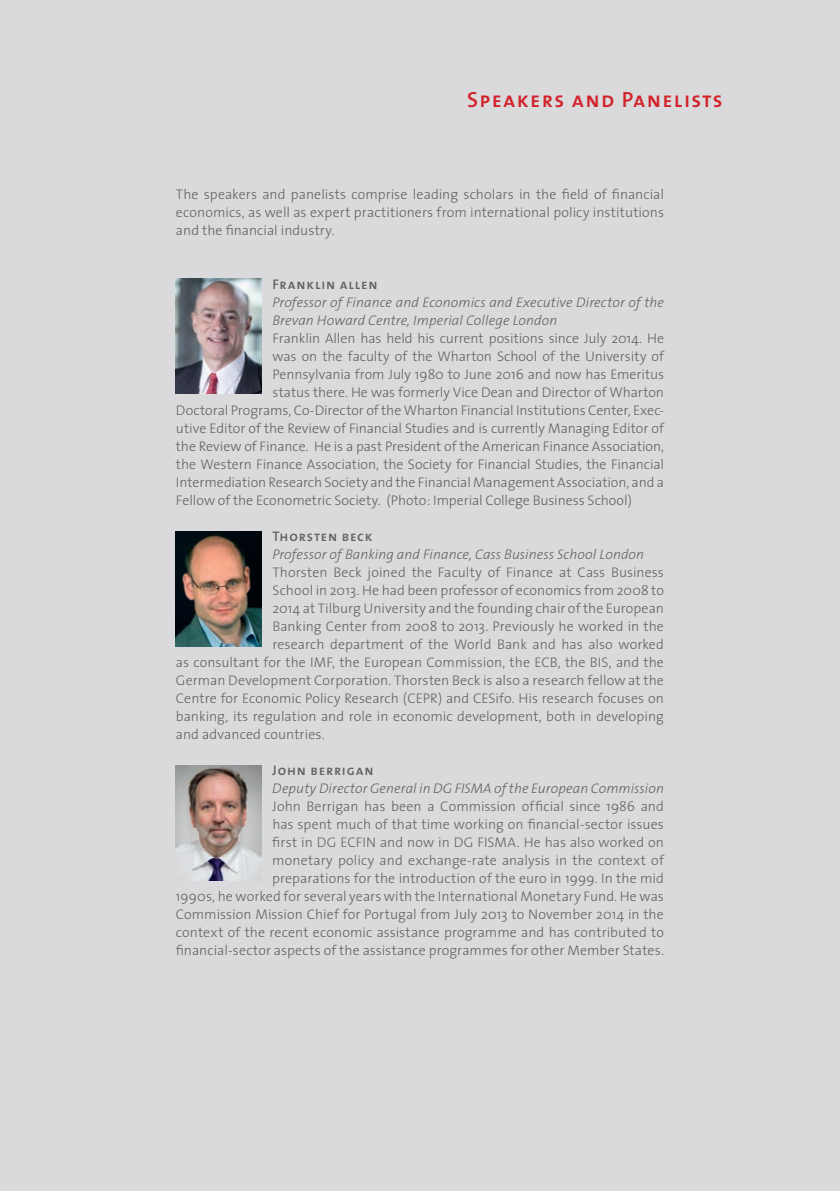
<style>
.page{position:relative;width:840px;height:1191px;background:#fff}
.page>*{position:absolute;margin:0;border:0;box-sizing:border-box;transform-origin:0 0}
.t1{font:22px "The Sans Semi Bold Caps";letter-spacing:.06em;color:#d1232a}
.t2{font:300 14px/18px "The Sans";color:#636366;text-align:justify}
.t3{font:italic 300 14px/18px "The Sans";letter-spacing:.005em;color:#636366}
.t4{font:14px "The Sans Semi Bold Caps";letter-spacing:.06em;color:#636366}
</style>
<div class="page">
<div style="left:0;top:0;width:839px;height:1191px;background:#dadadc"></div>
<img style="left:176px;top:279px;width:85px;height:114px">
<img style="left:176px;top:531px;width:85px;height:115px">
<img style="left:176px;top:766px;width:85px;height:114px">
<h1 class="t1" style="left:466px;top:81px;width:257px">Speakers and Panelists</h1>
<p class="t2" style="left:176px;top:185px;width:489px">The speakers and panelists comprise leading scholars in the field of financial economics, as well as expert practitioners from international policy institutions and the financial industry.</p>
<p class="t4" style="left:272px;top:272px;width:106px">Franklin allen</p>
<p class="t3" style="left:272px;top:293px;width:393px">Professor of Finance and Economics and Executive Director of the<br>Brevan Howard Centre, Imperial College London</p>
<p class="t2" style="left:272px;top:329px;width:393px">Franklin Allen has held his current positions since July 2014. He</p>
<p class="t2" style="left:272px;top:347px;width:393px">was on the faculty of the Wharton School of the University of</p>
<p class="t2" style="left:272px;top:365px;width:393px">Pennsylvania from July 1980 to June 2016 and now has Emeritus</p>
<p class="t2" style="left:272px;top:383px;width:393px">status there. He was formerly Vice Dean and Director of Wharton</p>
<p class="t2" style="left:176px;top:401px;width:489px">Doctoral Programs, Co-Director ofthe Wharton Financial Institutions Center, Exec-</p>
<p class="t2" style="left:176px;top:419px;width:489px">utive Editor of the Review of Financial Studies and is currently Managing Editor of</p>
<p class="t2" style="left:176px;top:437px;width:489px">the Review of Finance. He is a past President of the American Finance Association,</p>
<p class="t2" style="left:176px;top:455px;width:489px">the Western Finance Association, the Society for Financial Studies, the Financial</p>
<p class="t2" style="left:176px;top:473px;width:489px">Intermediation Research Society and the Financial Management Association, and a</p>
<p class="t2" style="left:176px;top:491px;width:457px">Fellow of the Econometric Society. (Photo: Imperial College Business School)</p>
<p class="t4" style="left:272px;top:524px;width:101px">Thorsten beck</p>
<p class="t3" style="left:272px;top:545px;width:373px">Professor of Banking and Finance, Cass Business School London</p>
<p class="t2" style="left:272px;top:563px;width:393px">Thorsten Beck joined the Faculty of Finance at Cass Business</p>
<p class="t2" style="left:272px;top:581px;width:393px">School in 2013. He had been professor of economics from 2008 to</p>
<p class="t2" style="left:272px;top:599px;width:393px">2014 at Tilburg University and the founding chair ofthe European</p>
<p class="t2" style="left:272px;top:617px;width:393px">Banking Center from 2008 to 2013. Previously he worked in the</p>
<p class="t2" style="left:272px;top:635px;width:393px">research department of the World Bank and has also worked</p>
<p class="t2" style="left:176px;top:653px;width:489px">as consultant for the IMF, the European Commission, the ECB, the BIS, and the</p>
<p class="t2" style="left:176px;top:671px;width:489px">German Development Corporation. Thorsten Beck is also a research fellow at the</p>
<p class="t2" style="left:176px;top:689px;width:489px">Centre for Economic Policy Research (CEPR) and CESifo. His research focuses on</p>
<p class="t2" style="left:176px;top:707px;width:489px">banking, its regulation and role in economic development, both in developing</p>
<p class="t2" style="left:176px;top:725px;width:150px">and advanced countries.</p>
<p class="t4" style="left:272px;top:758px;width:103px">John berrigan</p>
<p class="t3" style="left:272px;top:779px;width:393px">Deputy Director General in DG FISMA of the European Commission</p>
<p class="t2" style="left:176px;top:797px;width:489px;text-align:right">John Berrigan has been a Commission official since 1986 and<br>has spent much of that time working on financial-sector issues<br>first in DG ECFIN and now in DG FISMA. He has also worked on<br>monetary policy and exchange-rate analysis in the context of<br>preparations for the introduction of the euro in 1999. In the mid<br>1990s, he worked for several years with the International Monetary Fund. He was Commission Mission Chief for Portugal from July 2013 to November 2014 in the context of the recent economic assistance programme and has contributed to financial-sector aspects of the assistance programmes for other Member States.</p>
</div>
